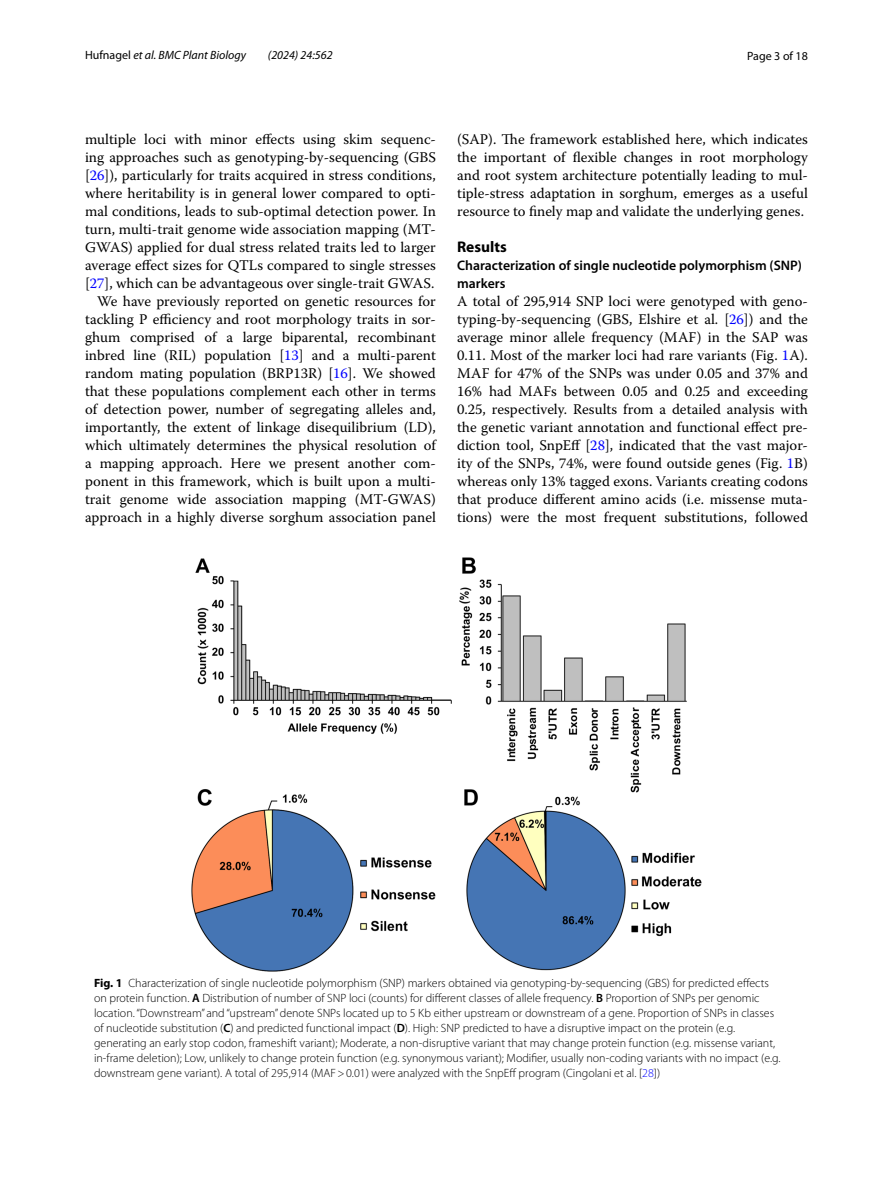
<style>
.page{position:relative;width:893px;height:1187px;background:#fff}
.page>*{position:absolute;margin:0;border:0;box-sizing:border-box;transform-origin:0 0}
.t1{font:700 15.45px "Myriad Pro";color:#000}
.t2{font:14.7px/18px "Warnock Pro";color:#000;text-align:justify}
.t3{font:600 13.8px/18px "Myriad Pro";color:#000}
.t4{font:300 12px/15px "Myriad Pro";color:#000}
.t5{font:italic 12px "Myriad Pro";color:#000}
.t6{font:12px "Myriad Pro";color:#000}
.s1{font-style:normal}
.s2{color:#00f}
.s3{font-weight:700}
.s4{font-weight:600}
</style>
<div class="page">
<img style="left:191px;top:558px;width:511px;height:413px">
<p class="t5" style="left:85px;top:48px;width:163px"><span class="s1">Hufnagel</span> et al. BMC Plant Biology</p>
<p class="t5" style="left:268px;top:48px;width:66px">(2024) 24:562</p>
<p class="t6" style="left:747px;top:48px;width:62px">Page 3 of 18</p>
<p class="t2" style="left:85px;top:130px;width:352px;text-align:right">multiple loci with minor effects using skim sequenc&shy;ing approaches such as genotyping-by-sequencing (GBS [<span class="s2">26</span>]), particularly for traits acquired in stress conditions, where heritability is in general lower compared to opti&shy;mal conditions, leads to sub-optimal detection power. In turn, multi-trait genome wide association mapping (MT-GWAS) applied for dual stress related traits led to larger average effect sizes for QTLs compared to single stresses [<span class="s2">27</span>], which can be advantageous over single-trait GWAS.<br>We have previously reported on genetic resources for tackling P efficiency and root morphology traits in sor&shy;ghum comprised of a large biparental, recombinant inbred line (RIL) population [<span class="s2">13</span>] and a multi-parent random mating population (BRP13R) [<span class="s2">16</span>]. We showed that these populations complement each other in terms of detection power, number of segregating alleles and, importantly, the extent of linkage disequilibrium (LD), which ultimately determines the physical resolution of a mapping approach. Here we present another com&shy;ponent in this framework, which is built upon a multi&shy;trait genome wide association mapping (MT-GWAS) approach in a highly diverse sorghum association panel</p>
<p class="t2" style="left:457px;top:130px;width:352px">(SAP). The framework established here, which indicates the important of flexible changes in root morphology and root system architecture potentially leading to mul&shy;tiple-stress adaptation in sorghum, emerges as a useful resource to finely map and validate the underlying genes.</p>
<p class="t1" style="left:457px;top:236px;width:51px">Results</p>
<p class="t3" style="left:457px;top:256px;width:346px">Characterization of single nucleotide polymorphism (SNP) markers</p>
<p class="t2" style="left:457px;top:292px;width:352px">A total of 295,914 SNP loci were genotyped with geno&shy;typing-by-sequencing (GBS, Elshire et al. [<span class="s2">26</span>]) and the average minor allele frequency (MAF) in the SAP was 0.11. Most of the marker loci had rare variants (Fig. <span class="s2">1</span>A).<br>MAF for 47% of the SNPs was under 0.05 and 37% and 16% had MAFs between 0.05 and 0.25 and exceeding 0.25, respectively. Results from a detailed analysis with the genetic variant annotation and functional effect pre&shy;diction tool, SnpEff [<span class="s2">28</span>], indicated that the vast major&shy;ity of the SNPs, 74%, were found outside genes (Fig. <span class="s2">1</span>B) whereas only 13% tagged exons. Variants creating codons that produce different amino acids (i.e. missense muta&shy;tions) were the most frequent substitutions, followed</p>
<p class="t4" style="left:94px;top:975px;width:688px"><span class="s3">Fig. 1</span> Characterization of single nucleotide polymorphism (SNP) markers obtained via genotyping-by-sequencing (GBS) for predicted effects on protein function. <span class="s4">A</span> Distribution of number of SNP loci (counts) for different classes of allele frequency. <span class="s4">B</span> Proportion of SNPs per genomic location. “Downstream” and“upstream” denote SNPs located up to 5 Kb either upstream or downstream of a gene. Proportion of SNPs in classes of nucleotide substitution (<span class="s4">C</span>) and predicted functional impact (<span class="s4">D</span>). High: SNP predicted to have a disruptive impact on the protein (e.g. generating an early stop codon, frameshift variant); Moderate, a non-disruptive variant that may change protein function (e.g. missense variant, in-frame deletion); Low, unlikely to change protein function (e.g. synonymous variant); Modifier, usually non-coding variants with no impact (e.g. downstream gene variant). A total of 295,914 (MAF&gt;0.01) were analyzed with the SnpEff program (Cingolani et al. [<span class="s2">28</span>])</p>
</div>
